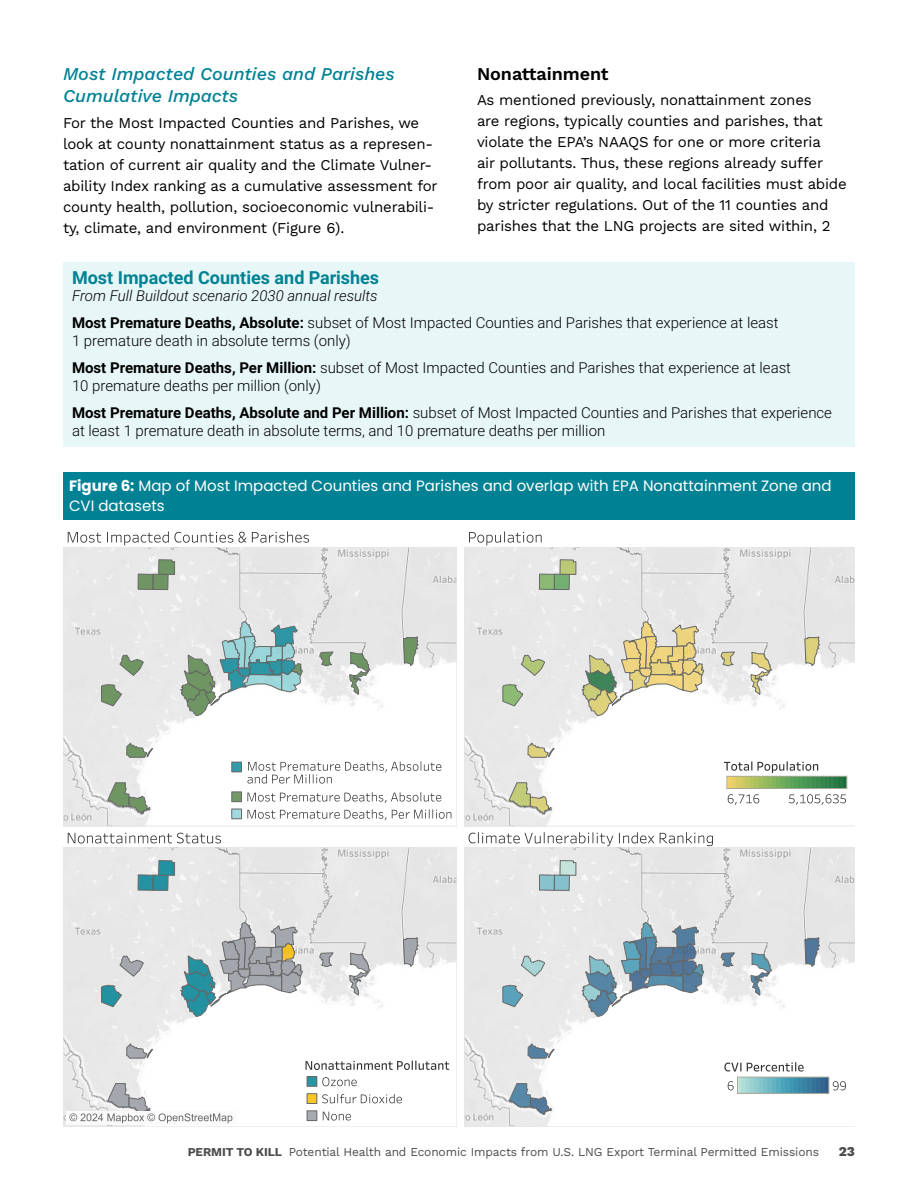
<style>
.page{position:relative;width:918px;height:1188px;background:#fff}
.page>*{position:absolute;margin:0;border:0;box-sizing:border-box;transform-origin:0 0}
.H4-_Color_BI{font:italic 500 18px/22.5px "Work Sans";color:#008294}
.H4-_Color_BI-2{font:700 18px "Roboto";color:#008294}
.H5_Bold{font:600 18px "Work Sans";letter-spacing:-.005em;color:#000}
.Body{font:15px/21px "Work Sans";letter-spacing:-.015em;color:#000}
.t1{font:300 15px/18px "Roboto";color:#000}
.Figure-Table_Caption{font:15px/20.2px "Poppins";color:#fff}
.t2{font:italic 300 15px "Roboto";color:#000}
.t3{font:800 13.5px "Work Sans";color:#4d4d4f}
.t4{font:12px "Work Sans";letter-spacing:-.01em;color:#4d4d4f}
.s1{font-weight:700}
</style>
<div class="page">
<div style="left:63px;top:472px;width:792px;height:47px;background:#008294"></div>
<img style="left:64px;top:548px;width:392px;height:278px">
<svg style="left:119px;top:654px;width:25px;height:23px"></svg>
<div style="left:138px;top:574px;width:15px;height:15px;background:#6e9563"></div>
<div style="left:138px;top:574px;width:16px;height:16px;border:1px solid #686868"></div>
<svg style="left:126px;top:741px;width:29px;height:17px"></svg>
<svg style="left:153px;top:559px;width:22px;height:31px"></svg>
<svg style="left:107px;top:782px;width:44px;height:32px"></svg>
<svg style="left:101px;top:683px;width:21px;height:24px"></svg>
<svg style="left:349px;top:651px;width:23px;height:45px"></svg>
<svg style="left:319px;top:651px;width:16px;height:16px"></svg>
<svg style="left:403px;top:636px;width:16px;height:31px"></svg>
<svg style="left:179px;top:621px;width:124px;height:96px"></svg>
<hr style="left:63px;top:547px;width:1px;height:279px;background:#e6e6e6">
<hr style="left:456px;top:547px;width:1px;height:279px;background:#e6e6e6">
<hr style="left:63px;top:547px;width:394px;height:1px;background:#e6e6e6">
<hr style="left:63px;top:826px;width:394px;height:1px;background:#e6e6e6">
<svg style="left:68px;top:531px;width:241px;height:14px"></svg>
<img style="left:64px;top:849px;width:392px;height:277px">
<svg style="left:119px;top:955px;width:25px;height:22px"></svg>
<svg style="left:126px;top:1042px;width:29px;height:17px"></svg>
<svg style="left:349px;top:952px;width:23px;height:45px"></svg>
<svg style="left:319px;top:952px;width:16px;height:15px"></svg>
<svg style="left:403px;top:937px;width:16px;height:31px"></svg>
<div style="left:138px;top:874px;width:16px;height:17px;border:1px solid #686868"></div>
<div style="left:153px;top:875px;width:16px;height:16px;border:1px solid #686868"></div>
<svg style="left:138px;top:860px;width:37px;height:30px"></svg>
<svg style="left:179px;top:922px;width:124px;height:95px"></svg>
<svg style="left:101px;top:984px;width:21px;height:24px"></svg>
<hr style="left:63px;top:848px;width:1px;height:279px;background:#e6e6e6">
<hr style="left:456px;top:848px;width:1px;height:279px;background:#e6e6e6">
<hr style="left:63px;top:848px;width:394px;height:1px;background:#e6e6e6">
<hr style="left:63px;top:1126px;width:394px;height:1px;background:#e6e6e6">
<div style="left:66px;top:1111px;width:170px;height:13px;background:#fafafa"></div>
<svg style="left:69px;top:1083px;width:163px;height:40px"></svg>
<svg style="left:68px;top:833px;width:153px;height:11px"></svg>
<img style="left:465px;top:548px;width:390px;height:278px">
<svg style="left:520px;top:654px;width:26px;height:23px"></svg>
<div style="left:539px;top:574px;width:15px;height:15px;background:#8aba74"></div>
<div style="left:539px;top:574px;width:16px;height:16px;border:1px solid #686868"></div>
<svg style="left:527px;top:741px;width:30px;height:17px"></svg>
<svg style="left:554px;top:559px;width:23px;height:31px"></svg>
<svg style="left:508px;top:782px;width:44px;height:32px"></svg>
<svg style="left:502px;top:683px;width:22px;height:24px"></svg>
<svg style="left:750px;top:651px;width:23px;height:45px"></svg>
<svg style="left:720px;top:651px;width:16px;height:16px"></svg>
<svg style="left:580px;top:621px;width:125px;height:96px"></svg>
<svg style="left:804px;top:636px;width:17px;height:31px"></svg>
<hr style="left:464px;top:547px;width:1px;height:279px;background:#e6e6e6">
<hr style="left:464px;top:547px;width:391px;height:1px;background:#e6e6e6">
<hr style="left:464px;top:826px;width:391px;height:1px;background:#e6e6e6">
<svg style="left:469px;top:531px;width:73px;height:14px"></svg>
<img style="left:465px;top:849px;width:390px;height:277px">
<svg style="left:520px;top:955px;width:26px;height:22px"></svg>
<div style="left:539px;top:874px;width:16px;height:17px;border:1px solid #686868"></div>
<svg style="left:527px;top:1042px;width:30px;height:17px"></svg>
<div style="left:554px;top:875px;width:16px;height:16px;border:1px solid #686868"></div>
<svg style="left:539px;top:860px;width:38px;height:30px"></svg>
<svg style="left:508px;top:1083px;width:44px;height:32px"></svg>
<svg style="left:502px;top:984px;width:22px;height:24px"></svg>
<svg style="left:750px;top:952px;width:23px;height:45px"></svg>
<svg style="left:720px;top:952px;width:16px;height:15px"></svg>
<svg style="left:580px;top:922px;width:125px;height:95px"></svg>
<svg style="left:804px;top:937px;width:17px;height:31px"></svg>
<hr style="left:464px;top:848px;width:1px;height:279px;background:#e6e6e6">
<hr style="left:464px;top:848px;width:391px;height:1px;background:#e6e6e6">
<hr style="left:464px;top:1126px;width:391px;height:1px;background:#e6e6e6">
<svg style="left:469px;top:832px;width:244px;height:14px"></svg>
<div style="left:157px;top:758px;width:10px;height:10px;background:#fff"></div>
<div style="left:157px;top:775px;width:10px;height:10px;background:#fff"></div>
<div style="left:157px;top:792px;width:10px;height:10px;background:#fff"></div>
<div style="left:232px;top:762px;width:10px;height:10px;background:#329aa8"></div>
<div style="left:231px;top:762px;width:11px;height:10px;border:1px solid #686868"></div>
<svg style="left:247px;top:761px;width:194px;height:23px"></svg>
<div style="left:232px;top:792px;width:10px;height:10px;background:#729967"></div>
<div style="left:231px;top:791px;width:11px;height:11px;border:1px solid #686868"></div>
<svg style="left:247px;top:792px;width:194px;height:11px"></svg>
<div style="left:232px;top:809px;width:10px;height:10px;background:#a0dadf"></div>
<div style="left:231px;top:809px;width:11px;height:10px;border:1px solid #686868"></div>
<svg style="left:247px;top:809px;width:204px;height:11px"></svg>
<svg style="left:724px;top:1062px;width:122px;height:31px"></svg>
<div style="left:737px;top:1077px;width:92px;height:17px;border:1px solid #aca899"></div>
<svg style="left:724px;top:761px;width:123px;height:44px"></svg>
<div style="left:726px;top:776px;width:121px;height:13px;border:1px solid #aca899"></div>
<svg style="left:306px;top:1061px;width:143px;height:9px"></svg>
<div style="left:307px;top:1077px;width:10px;height:9px;background:#2795a4"></div>
<div style="left:307px;top:1076px;width:10px;height:11px;border:1px solid #686868"></div>
<svg style="left:322px;top:1077px;width:35px;height:9px"></svg>
<div style="left:307px;top:1094px;width:10px;height:9px;background:#f8c727"></div>
<div style="left:307px;top:1093px;width:10px;height:11px;border:1px solid #686868"></div>
<svg style="left:322px;top:1094px;width:80px;height:9px"></svg>
<div style="left:307px;top:1111px;width:10px;height:10px;background:#a7abb1"></div>
<div style="left:307px;top:1110px;width:10px;height:11px;border:1px solid #686868"></div>
<svg style="left:323px;top:1112px;width:28px;height:9px"></svg>
<div style="left:63px;top:262px;width:792px;height:184px;background:#e7f6f7"></div>
<p class="H4-_Color_BI" style="left:63px;top:61px;width:333px">Most Impacted Counties and Parishes<br>Cumulative Impacts</p>
<p class="Body" style="left:63px;top:112px;width:376px">For the Most Impacted Counties and Parishes, we look at county nonattainment status as a represen&shy;tation of current air quality and the Climate Vulner&shy;ability Index ranking as a cumulative assessment for county health, pollution, socioeconomic vulnerabili&shy;ty, climate, and environment (Figure 6).</p>
<p class="H5_Bold" style="left:477px;top:60px;width:133px">Nonattainment</p>
<p class="Body" style="left:477px;top:89px;width:371px">As mentioned previously, nonattainment zones<br>are regions, typically counties and parishes, that violate the EPA’s NAAQS for one or more criteria<br>air pollutants. Thus, these regions already suffer from poor air quality, and local facilities must abide by stricter regulations. Out of the 11 counties and parishes that the LNG projects are sited within, 2</p>
<p class="H4-_Color_BI-2" style="left:72px;top:265px;width:308px">Most Impacted Counties and Parishes</p>
<p class="t2" style="left:72px;top:285px;width:307px">From Full Buildout scenario 2030 annual results</p>
<p class="t1" style="left:72px;top:313px;width:708px"><span class="s1">Most Premature Deaths, Absolute:</span> subset of Most Impacted Counties and Parishes that experience at least<br>1 premature death in absolute terms (only)</p>
<p class="t1" style="left:72px;top:358px;width:721px"><span class="s1">Most Premature Deaths, Per Million:</span> subset of Most Impacted Counties and Parishes that experience at least<br>10 premature deaths per million (only)</p>
<p class="t1" style="left:72px;top:403px;width:762px"><span class="s1">Most Premature Deaths, Absolute and Per Million:</span> subset of Most Impacted Counties and Parishes that experience at least 1 premature death in absolute terms, and 10 premature deaths per million</p>
<p class="Figure-Table_Caption" style="left:69px;top:476px;width:764px"><span class="s1">Figure 6:</span> Map of Most Impacted Counties and Parishes and overlap with EPA Nonattainment Zone and<br>CVI datasets</p>
<p class="t4" style="left:188px;top:1142px;width:633px"><span class="s1">PERMIT TO KILL</span> Potential Health and Economic Impacts from U.S. LNG Export Terminal Permitted Emissions</p>
<p class="t3" style="left:839px;top:1141px;width:18px">23</p>
</div>
